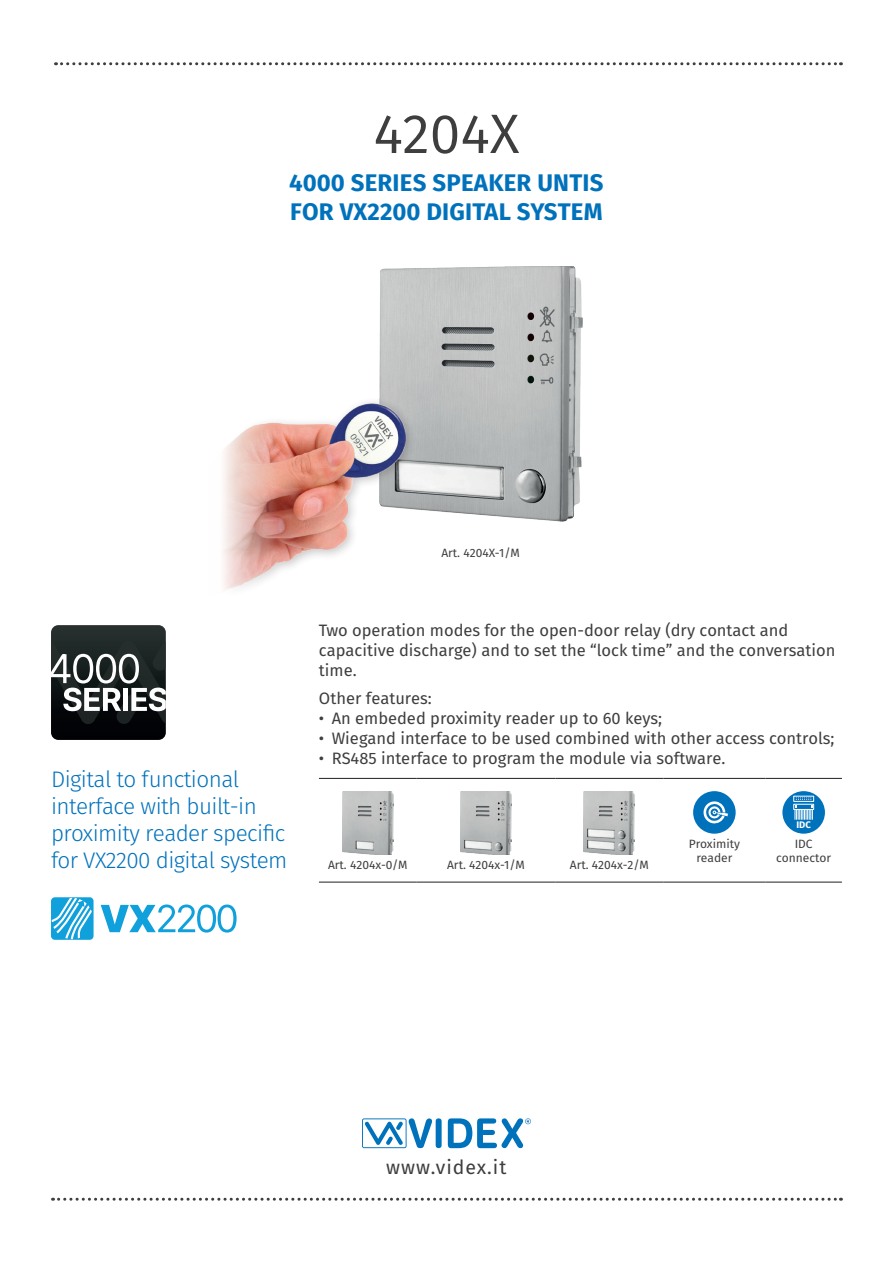
<style>
.page{position:relative;width:893px;height:1263px;background:#fff}
.page>*{position:absolute;margin:0;border:0;box-sizing:border-box;transform-origin:0 0}
.t1{font:55.5px "Fira Sans";color:#3e3e3f}
.t2{font:700 24px/28.8px "Fira Sans";letter-spacing:.01em;color:#0072bc}
.t3{font:300 22.5px/27px "Fira Sans";letter-spacing:-.025em;color:#0072bc}
.t4{font:19.5px "Fira Sans";letter-spacing:.05em;color:#3e3e3f}
.t5{font:16.5px/19.8px "Fira Sans";color:#3e3e3f}
.t6{font:12px/14.4px "Fira Sans";color:#3e3e3f;text-align:center}
.t7{font:700 9.45px "Fira Sans";color:#fff}
</style>
<div class="page">
<svg style="left:56px;top:62px;width:785px;height:3px"></svg>
<svg style="left:53px;top:1198px;width:788px;height:3px"></svg>
<svg style="left:362px;top:1118px;width:70px;height:30px"></svg>
<div style="left:436px;top:1118px;width:6px;height:30px;background:#0072bc;border-radius:3px"></div>
<svg style="left:448px;top:1118px;width:83px;height:30px"></svg>
<img style="left:380px;top:266px;width:203px;height:255px">
<div style="left:217px;top:397px;width:200px;height:204px;background:#231f20;opacity:.25"></div>
<img style="left:217px;top:403px;width:188px;height:197px">
<svg style="left:101px;top:904px;width:136px;height:29px"></svg>
<div style="left:51px;top:897px;width:43px;height:43px;background:#10a0db;border-radius:4px"></div>
<svg style="left:52px;top:898px;width:40px;height:41px"></svg>
<svg style="left:51px;top:625px;width:115px;height:115px;background:#3e4444"></svg>
<hr style="left:319px;top:778px;width:98px;height:1px;background:#231f20">
<hr style="left:417px;top:778px;width:138px;height:1px;background:#231f20">
<hr style="left:555px;top:778px;width:108px;height:1px;background:#231f20">
<hr style="left:663px;top:778px;width:102px;height:1px;background:#231f20">
<hr style="left:765px;top:778px;width:77px;height:1px;background:#231f20">
<hr style="left:319px;top:882px;width:98px;height:1px;background:#231f20">
<hr style="left:417px;top:882px;width:138px;height:1px;background:#231f20">
<hr style="left:555px;top:882px;width:108px;height:1px;background:#231f20">
<hr style="left:663px;top:882px;width:102px;height:1px;background:#231f20">
<hr style="left:765px;top:882px;width:77px;height:1px;background:#231f20">
<img style="left:342px;top:791px;width:51px;height:64px">
<img style="left:461px;top:791px;width:50px;height:64px">
<img style="left:584px;top:791px;width:51px;height:64px">
<div style="left:693px;top:791px;width:43px;height:43px;background:#0072bc;border-radius:50%"></div>
<svg style="left:703px;top:801px;width:25px;height:23px"></svg>
<div style="left:782px;top:791px;width:43px;height:43px;background:#0072bc;border-radius:50%"></div>
<div style="left:793px;top:796px;width:21px;height:6px;border:1px solid #fff"></div>
<div style="left:793px;top:804px;width:21px;height:6px;border:1px solid #fff"></div>
<svg style="left:795px;top:797px;width:18px;height:23px"></svg>
<h1 class="t1" style="left:374px;top:92px;width:147px">4204X</h1>
<h2 class="t2" style="left:289px;top:169px;width:316px">4000 SERIES SPEAKER UNTIS<br>FOR VX2200 DIGITAL SYSTEM</h2>
<p class="t6" style="left:441px;top:545px;width:80px">Art. 4204X-1/M</p>
<h3 class="t3" style="left:51px;top:765px;width:238px">Digital to functional interface with built-in proximity reader specific for VX2200 digital system</h3>
<p class="t5" style="left:319px;top:621px;width:518px">Two operation modes for the open-door relay (dry contact and capacitive discharge) and to set the “lock time” and the conversation time.</p>
<p class="t5" style="left:319px;top:689px;width:114px">Other features:</p>
<p class="t5" style="left:319px;top:708px;width:345px">• An embeded proximity reader up to 60 keys;</p>
<p class="t5" style="left:319px;top:728px;width:517px">• Wiegand interface to be used combined with other access controls;</p>
<p class="t5" style="left:319px;top:748px;width:408px">• RS485 interface to program the module via software.</p>
<p class="t6" style="left:328px;top:858px;width:81px">Art. 4204x-0/M</p>
<p class="t6" style="left:447px;top:858px;width:79px">Art. 4204x-1/M</p>
<p class="t6" style="left:570px;top:858px;width:81px">Art. 4204x-2/M</p>
<p class="t6" style="left:689px;top:837px;width:53px">Proximity reader</p>
<p class="t7" style="left:796px;top:817px;width:16px">IDC</p>
<p class="t6" style="left:776px;top:837px;width:56px">IDC connector</p>
<p class="t4" style="left:386px;top:1153px;width:122px">www.videx.it</p>
</div>
